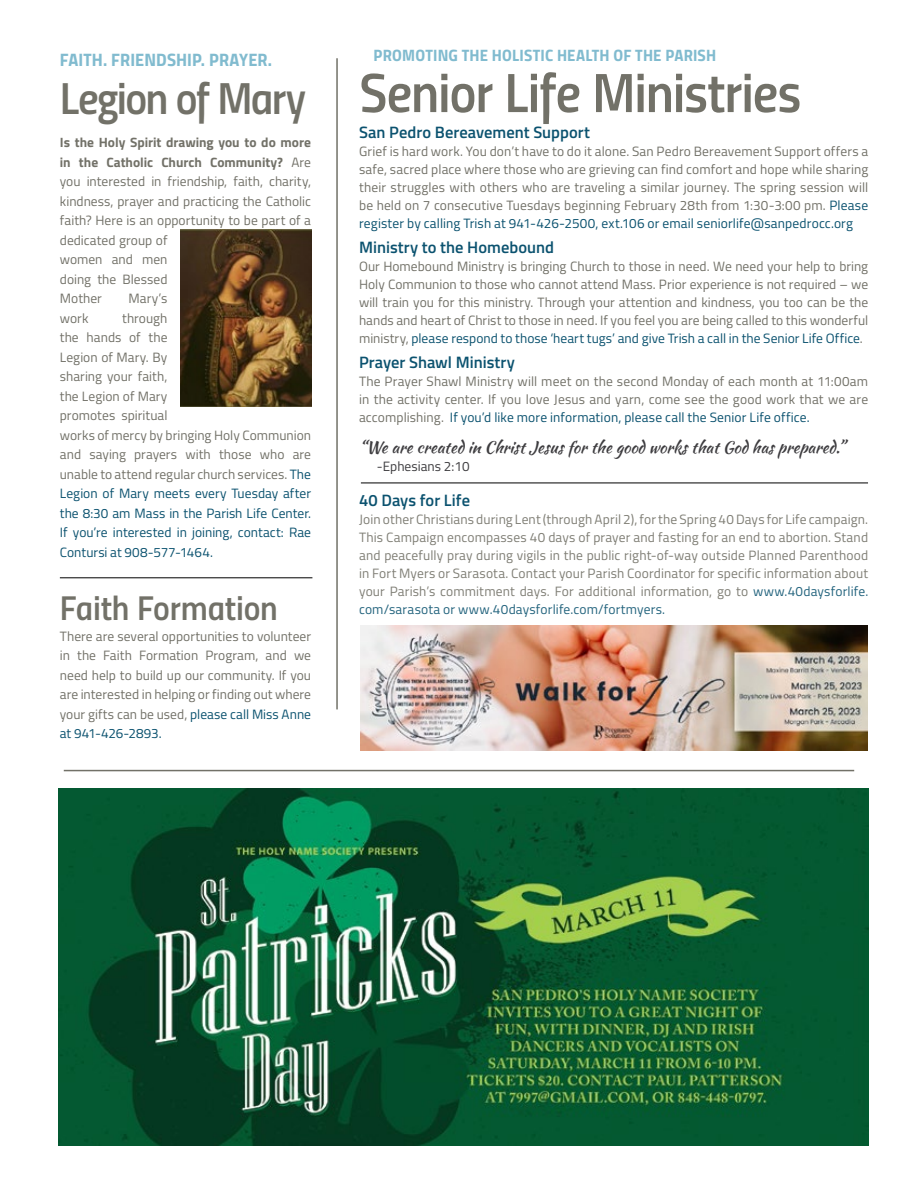
<style>
.page{position:relative;width:918px;height:1188px;background:#fff}
.page>*{position:absolute;margin:0;border:0;box-sizing:border-box;transform-origin:0 0}
.t1{font:55.5px "Titillium Semibold Upright";letter-spacing:-.02em;color:#727168}
.t2{font:34.5px "Titillium Semibold Upright";letter-spacing:-.005em;color:#727168}
.t3{font:18px "Titillium Bold Upright";letter-spacing:.005em;color:#81bbcf}
.t4{font:600 16.5px "Titillium";color:#0b526f}
.t5{font:16.5px "Kaushan Script";color:#3e3d40}
.t6{font:16.5px "Titillium Bold Upright";letter-spacing:.01em;color:#81bbcf}
.t7{font:13.5px/19.5px "Titillium";color:#727168;text-align:justify}
.t8{font:13.5px/18px "Titillium";letter-spacing:.015em;color:#7f7e75;text-align:justify}
.t9{font:13.5px "Titillium";color:#3e3d40}
.s1{font-size:45px}
.s2{color:#0b526f}
.s3{color:#24647e}
.s4{font-weight:700}
</style>
<div class="page">
<hr style="left:336px;top:58px;width:2px;height:651px;background:#727168">
<hr style="left:60px;top:578px;width:252px;height:1px;background:#000">
<hr style="left:361px;top:483px;width:507px;height:1px;background:#000">
<img style="left:181px;top:230px;width:130px;height:176px">
<hr style="left:64px;top:770px;width:790px;height:1px;background:#727168">
<img style="left:59px;top:788px;width:809px;height:358px">
<img style="left:360px;top:625px;width:507px;height:125px">
<p class="t6" style="left:374px;top:42px;width:344px">PROMOTING THE HOLISTIC HEALTH OF THE PARISH</p>
<h1 class="t1" style="left:60px;top:50px;width:743px"><span class="s1">Legion of Mary</span> Senior Life Ministries</h1>
<h3 class="t3" style="left:60px;top:46px;width:214px">FAITH. FRIENDSHIP. PRAYER.</h3>
<p class="t4" style="left:359px;top:120px;width:233px">San Pedro Bereavement Support</p>
<p class="t7" style="left:359px;top:142px;width:511px;line-height:18px">Grief is hard work. You don’t have to do it alone. San Pedro Bereavement Support offers a safe, sacred place where those who are grieving can find comfort and hope while sharing their struggles with others who are traveling a similar journey. The spring session will be held on 7 consecutive Tuesdays beginning February 28th from 1:30-3:00 pm. <span class="s2">Please register by calling Trish at 941-426-2500, ext.106 or email seniorlife@sanpedrocc.org</span></p>
<p class="t4" style="left:359px;top:235px;width:197px">Ministry to the Homebound</p>
<p class="t7" style="left:359px;top:256px;width:511px;line-height:18px">Our Homebound Ministry is bringing Church to those in need. We need your help to bring Holy Communion to those who cannot attend Mass. Prior experience is not required – we will train you for this ministry. Through your attention and kindness, you too can be the hands and heart of Christ to those in need. If you feel you are being called to this wonderful ministry, <span class="s2">please respond to those ‘heart tugs’ and give Trish a call in the Senior Life Office</span>.</p>
<p class="t4" style="left:359px;top:349px;width:157px">Prayer Shawl Ministry</p>
<p class="t7" style="left:359px;top:371px;width:511px;line-height:18px">The Prayer Shawl Ministry will meet on the second Monday of each month at 11:00am in the activity center. If you love Jesus and yarn, come see the good work that we are accomplishing. <span class="s2">If you’d like more information, please call the Senior Life office.</span></p>
<p class="t5" style="left:359px;top:435px;width:487px">“We are created in Christ Jesus for the good works that God has prepared.”</p>
<p class="t9" style="left:377px;top:456px;width:94px">-Ephesians 2:10</p>
<p class="t4" style="left:359px;top:488px;width:113px">40 Days for Life</p>
<p class="t8" style="left:359px;top:510px;width:511px">Join other Christians during Lent (through April 2), for the Spring 40 Days for Life campaign.<br>This Campaign encompasses 40 days of prayer and fasting for an end to abortion. Stand and peacefully pray during vigils in the public right-of-way outside Planned Parenthood in Fort Myers or Sarasota. Contact your Parish Coordinator for specific information about your Parish’s commitment days. For additional information, go to <span class="s3">www.40daysforlife. com/sarasota or www.40daysforlife.com/fortmyers.</span></p>
<p class="t7" style="left:60px;top:132px;width:253px;text-align:left"><span class="s4">Is the Holy Spirit drawing you to do more in the Catholic Church Community?</span> Are you interested in friendship, faith, charity, kindness, prayer and practicing the Catholic faith? Here is an opportunity to be part of a dedicated group of<br>women and men<br>doing the Blessed<br>Mother</p>
<p class="t7" style="left:129px;top:288px;width:40px">Mary’s</p>
<p class="t7" style="left:60px;top:308px;width:253px;text-align:left;text-indent:62px">through<br>the hands of the<br>Legion of Mary. By<br>sharing your faith,<br>the Legion of Mary<br>promotes spiritual<br>works of mercy by bringing Holy Communion and saying prayers with those who are unable to attend regular church services. <span class="s2">The<br>Legion of Mary meets every Tuesday after the 8:30 am Mass in the Parish Life Center.<br>If you’re interested in joining, contact: Rae<br>Contursi at 908-577-1464.</span></p>
<p class="t7" style="left:60px;top:308px;width:30px">work</p>
<h2 class="t2" style="left:60px;top:582px;width:220px">Faith Formation</h2>
<p class="t7" style="left:60px;top:626px;width:253px">There are several opportunities to volunteer in the Faith Formation Program, and we need help to build up our community. If you are interested in helping or finding out where your gifts can be used, <span class="s2">please call Miss Anne at 941-426-2893.</span></p>
</div>
